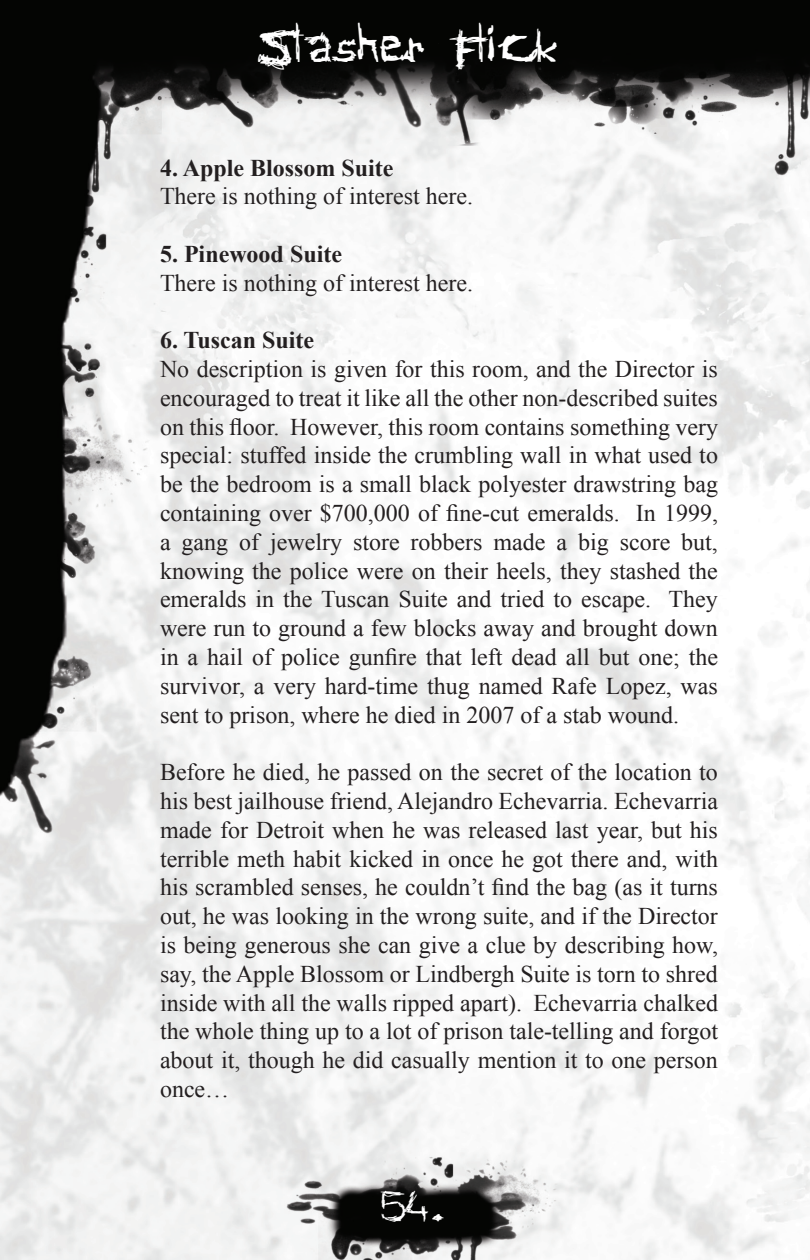
<style>
.page{position:relative;width:810px;height:1260px;background:#fff}
.page>*{position:absolute;margin:0;border:0;box-sizing:border-box;transform-origin:0 0}
.t1{font:36px "Abstract Classic Font";color:#fff}
.t2{font:28px "Abstract Classic Font";color:#fff}
.t3{font:24px/28.8px "Times New Roman";color:#231f20;text-align:justify}
.t4{font:700 24px "Times New Roman";color:#231f20}
</style>
<div class="page">
<img style="left:0;top:0;width:810px;height:1260px">
<h1 class="t1" style="left:256px;top:18px;width:299px">Slasher Flick</h1>
<p class="t4" style="left:160px;top:152px;width:235px">4. Apple Blossom Suite</p>
<p class="t3" style="left:160px;top:181px;width:315px">There is nothing of interest here.</p>
<p class="t4" style="left:160px;top:237px;width:184px">5. Pinewood Suite</p>
<p class="t3" style="left:160px;top:268px;width:315px">There is nothing of interest here.</p>
<p class="t4" style="left:160px;top:324px;width:156px">6. Tuscan Suite</p>
<p class="t3" style="left:160px;top:354px;width:560px">No description is given for this room, and the Director is encouraged to treat it like all the other non-described suites on this floor. However, this room contains something very special: stuffed inside the crumbling wall in what used to be the bedroom is a small black polyester drawstring bag containing over $700,000 of fine-cut emeralds. In 1999, a gang of jewelry store robbers made a big score but, knowing the police were on their heels, they stashed the emeralds in the Tuscan Suite and tried to escape. They were run to ground a few blocks away and brought down in a hail of police gunfire that left dead all but one; the survivor, a very hard-time thug named Rafe Lopez, was sent to prison, where he died in 2007 of a stab wound.</p>
<p class="t3" style="left:160px;top:757px;width:560px">Before he died, he passed on the secret of the location to his best jailhouse friend, Alejandro Echevarria. Echevarria made for Detroit when he was released last year, but his terrible meth habit kicked in once he got there and, with his scrambled senses, he couldn’t find the bag (as it turns out, he was looking in the wrong suite, and if the Director is being generous she can give a clue by describing how, say, the Apple Blossom or Lindbergh Suite is torn to shred inside with all the walls ripped apart). Echevarria chalked the whole thing up to a lot of prison tale-telling and forgot about it, though he did casually mention it to one person once…</p>
<p class="t2" style="left:380px;top:1182px;width:70px">54.</p>
</div>
